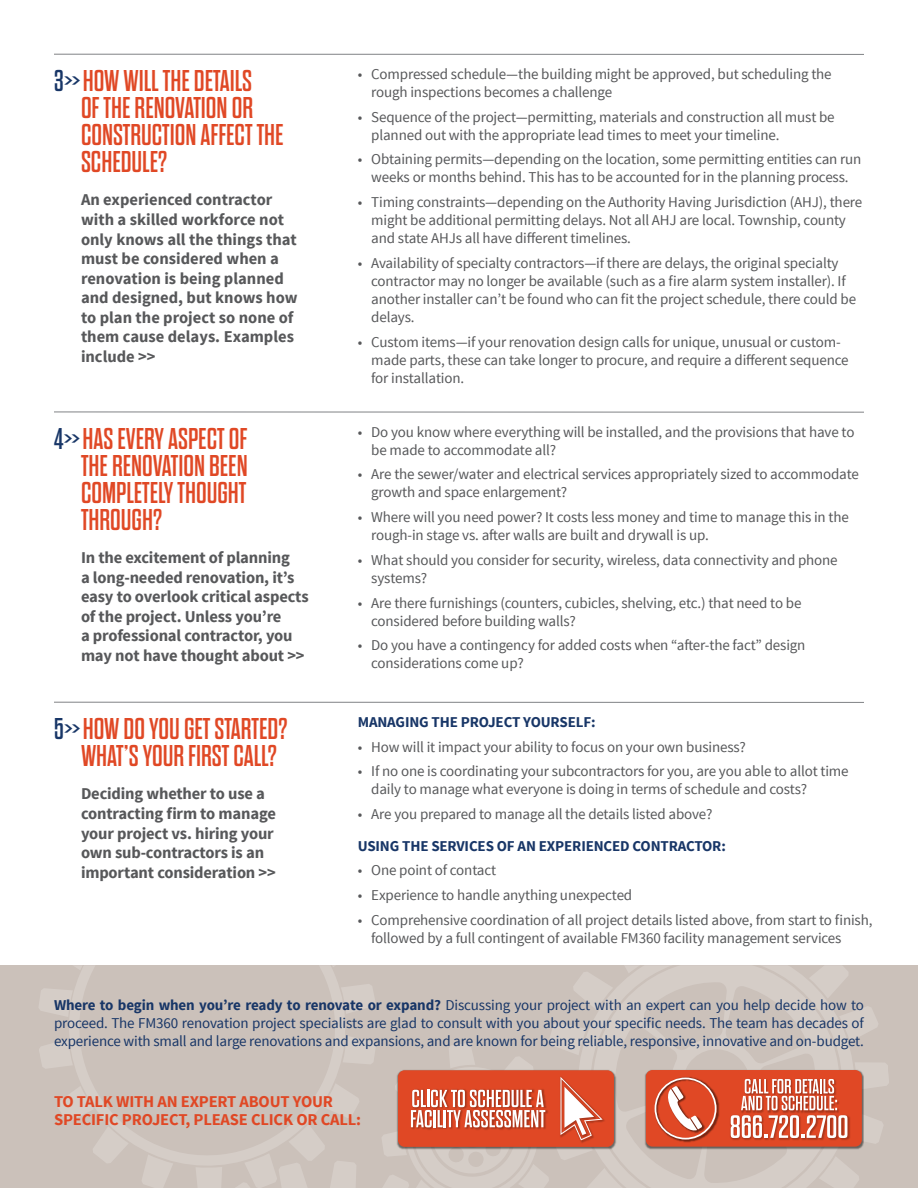
<style>
.page{position:relative;width:918px;height:1188px;background:#fff}
.page>*{position:absolute;margin:0;border:0;box-sizing:border-box;transform-origin:0 0}
.t1{font:30px/27px "Dharma Gothic E";color:#e04825}
.t2{font:700 16.5px/19.5px "Source Sans Pro";letter-spacing:-.01em;color:#57585a}
.t3{font:700 16.5px/18px "Source Sans Pro";letter-spacing:-.01em;color:#e04825}
.t4{font:15px/18px "Source Sans Pro";letter-spacing:-.01em;color:#57585a}
.t5{font:15px/18px "Source Sans Pro";letter-spacing:-.01em;color:#183667;text-align:justify}
.t6{font:700 15px "Source Sans Pro";letter-spacing:-.01em;color:#183667}
.s1{color:#183667}
.s2{font-weight:700}
</style>
<div class="page">
<hr style="left:54px;top:54px;width:810px;height:1px;background:#808285">
<hr style="left:54px;top:412px;width:810px;height:1px;background:#808285">
<div style="left:0;top:965px;width:918px;height:223px;background:#cbc1ba"></div>
<svg style="left:593px;top:966px;width:259px;height:222px"></svg>
<svg style="left:573px;top:966px;width:79px;height:44px"></svg>
<svg style="left:767px;top:966px;width:82px;height:33px"></svg>
<svg style="left:839px;top:1006px;width:39px;height:36px"></svg>
<svg style="left:819px;top:1156px;width:40px;height:32px"></svg>
<svg style="left:364px;top:984px;width:11px;height:24px"></svg>
<svg style="left:39px;top:1044px;width:12px;height:24px"></svg>
<svg style="left:39px;top:989px;width:12px;height:24px"></svg>
<svg style="left:51px;top:966px;width:313px;height:197px"></svg>
<hr style="left:54px;top:702px;width:810px;height:1px;background:#808285">
<img style="left:644px;top:1069px;width:220px;height:81px">
<div style="left:646px;top:1070px;width:216px;height:77px;background:#e04825;border-radius:7px"></div>
<svg style="left:731px;top:1062px;width:158px;height:82px"></svg>
<img style="left:654px;top:1077px;width:66px;height:66px">
<svg style="left:655px;top:1078px;width:62px;height:62px"></svg>
<svg style="left:141px;top:1022px;width:482px;height:166px"></svg>
<h1 class="t1" style="left:81px;top:68px;width:204px;text-indent:-27px"><span class="s1">3&gt;&gt;</span> HOW WILL THE DETAILS<br>OF THE RENOVATION OR<br>CONSTRUCTION AFFECT THE<br>SCHEDULE?</h1>
<p class="t2" style="left:81px;top:191px;width:218px">An experienced contractor with a skilled workforce not only knows all the things that must be considered when a renovation is being planned and designed, but knows how to plan the project so none of them cause delays. Examples include &gt;&gt;</p>
<h1 class="t1" style="left:81px;top:426px;width:168px;text-align:justify;text-indent:-27px"><span class="s1">4&gt;&gt;</span> HAS EVERY ASPECT OF THE RENOVATION BEEN COMPLETELY THOUGHT THROUGH?</h1>
<p class="t2" style="left:81px;top:549px;width:229px">In the excitement of planning<br>a long-needed renovation, it’s easy to overlook critical aspects of the project. Unless you’re<br>a professional contractor, you may not have thought about &gt;&gt;</p>
<h1 class="t1" style="left:54px;top:716px;width:235px;text-align:center"><span class="s1">5&gt;&gt;</span> HOW DO YOU GET STARTED?<br>WHAT’S YOUR FIRST CALL?</h1>
<p class="t2" style="left:81px;top:785px;width:196px">Deciding whether to use a contracting firm to manage your project vs. hiring your own sub-contractors is an important consideration &gt;&gt;</p>
<p class="t4" style="left:371px;top:65px;width:462px;text-indent:-14px">• Compressed schedule—the building might be approved, but scheduling the rough inspections becomes a challenge</p>
<p class="t4" style="left:371px;top:108px;width:465px;text-indent:-14px">• Sequence of the project—permitting, materials and construction all must be planned out with the appropriate lead times to meet your timeline.</p>
<p class="t4" style="left:358px;top:151px;width:505px;text-align:center">• Obtaining permits—depending on the location, some permitting entities can run weeks or months behind. This has to be accounted for in the planning process.</p>
<p class="t4" style="left:371px;top:193px;width:493px;text-indent:-14px">• Timing constraints—depending on the Authority Having Jurisdiction (AHJ), there might be additional permitting delays. Not all AHJ are local. Township, county and state AHJs all have different timelines.</p>
<p class="t4" style="left:371px;top:254px;width:486px;text-indent:-14px">• Availability of specialty contractors—if there are delays, the original specialty contractor may no longer be available (such as a fire alarm system installer). If another installer can’t be found who can fit the project schedule, there could be delays.</p>
<p class="t4" style="left:371px;top:333px;width:479px;text-indent:-14px">• Custom items—if your renovation design calls for unique, unusual or custom&shy;made parts, these can take longer to procure, and require a different sequence for installation.</p>
<p class="t4" style="left:371px;top:423px;width:485px;text-indent:-14px">• Do you know where everything will be installed, and the provisions that have to be made to accommodate all?</p>
<p class="t4" style="left:371px;top:466px;width:489px;text-indent:-14px">• Are the sewer/water and electrical services appropriately sized to accommodate growth and space enlargement?</p>
<p class="t4" style="left:371px;top:508px;width:479px;text-indent:-14px">• Where will you need power? It costs less money and time to manage this in the rough-in stage vs. after walls are built and drywall is up.</p>
<p class="t4" style="left:371px;top:551px;width:468px;text-indent:-14px">• What should you consider for security, wireless, data connectivity and phone systems?</p>
<p class="t4" style="left:371px;top:594px;width:432px;text-indent:-14px">• Are there furnishings (counters, cubicles, shelving, etc.) that need to be considered before building walls?</p>
<p class="t4" style="left:371px;top:637px;width:436px;text-indent:-14px">• Do you have a contingency for added costs when “after-the fact” design considerations come up?</p>
<p class="t6" style="left:358px;top:712px;width:239px">MANAGING THE PROJECT YOURSELF:</p>
<p class="t4" style="left:358px;top:738px;width:390px">• How will it impact your ability to focus on your own business?</p>
<p class="t4" style="left:371px;top:763px;width:479px;text-indent:-14px">• If no one is coordinating your subcontractors for you, are you able to allot time daily to manage what everyone is doing in terms of schedule and costs?</p>
<p class="t4" style="left:358px;top:805px;width:356px">• Are you prepared to manage all the details listed above?</p>
<p class="t6" style="left:358px;top:836px;width:370px">USING THE SERVICES OF AN EXPERIENCED CONTRACTOR:</p>
<p class="t4" style="left:358px;top:862px;width:140px">• One point of contact</p>
<p class="t4" style="left:358px;top:886px;width:276px">• Experience to handle anything unexpected</p>
<p class="t4" style="left:371px;top:911px;width:503px;text-indent:-14px">• Comprehensive coordination of all project details listed above, from start to finish, followed by a full contingent of available FM360 facility management services</p>
<p class="t5" style="left:54px;top:997px;width:812px"><span class="s2">Where to begin when you’re ready to renovate or expand?</span> Discussing your project with an expert can you help decide how to proceed. The FM360 renovation project specialists are glad to consult with you about your specific needs. The team has decades of experience with small and large renovations and expansions, and are known for being reliable, responsive, innovative and on-budget.</p>
<p class="t3" style="left:54px;top:1093px;width:309px">TO TALK WITH AN EXPERT ABOUT YOUR<br>SPECIFIC PROJECT, PLEASE CLICK OR CALL:</p>
</div>
